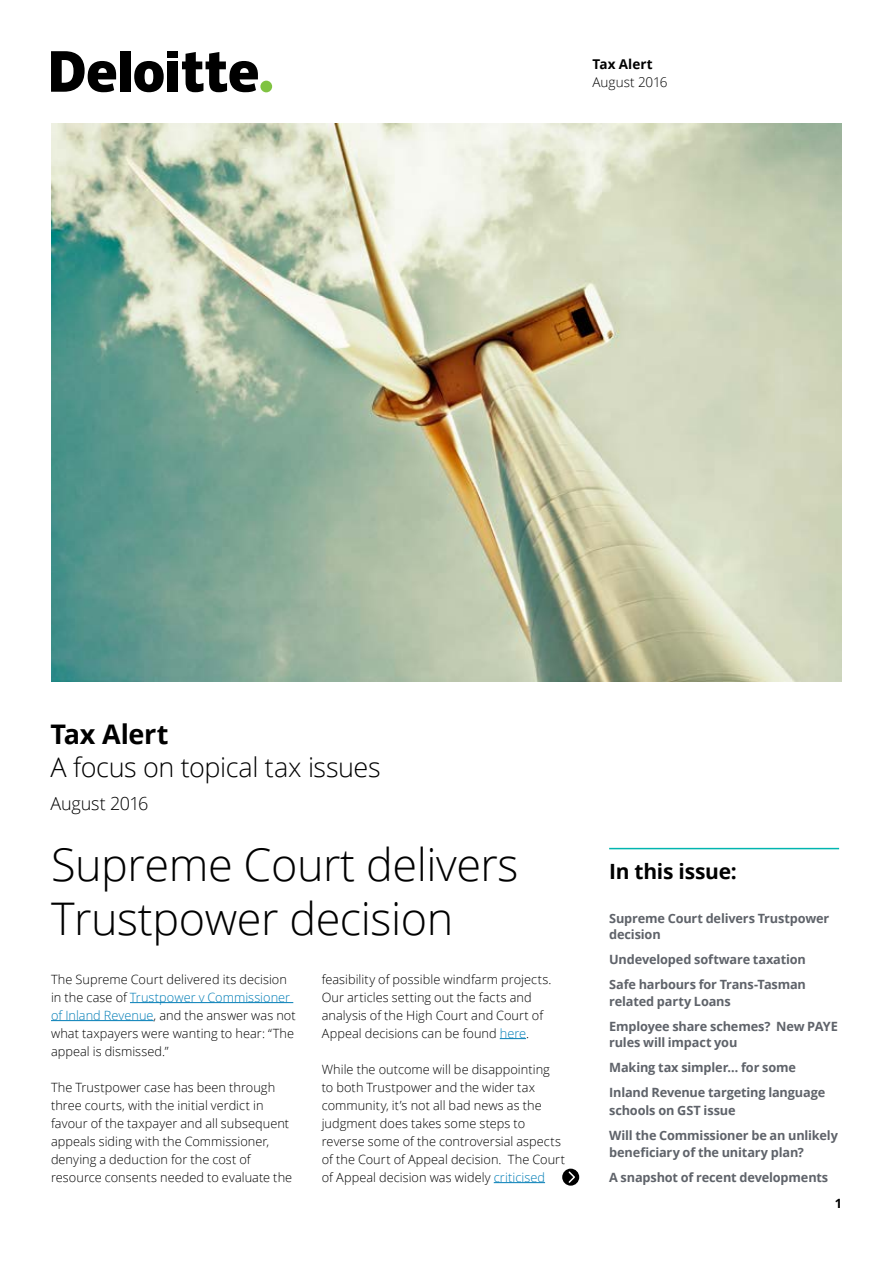
<style>
.page{position:relative;width:893px;height:1263px;background:#fff}
.page>*{position:absolute;margin:0;border:0;box-sizing:border-box;transform-origin:0 0}
.t1{font:300 45px/54px "Open Sans";letter-spacing:-.01em;color:#000}
.t2{font:300 27px "Open Sans";letter-spacing:-.015em;color:#000}
.t3{font:700 27px "Open Sans";letter-spacing:-.01em;color:#000}
.t4{font:700 21px "Open Sans";letter-spacing:-.015em;color:#000}
.t5{font:300 18px "Open Sans";letter-spacing:-.02em;color:#000}
.t6{font:300 13.5px "Open Sans";letter-spacing:-.005em;color:#000}
.t7{font:700 13.5px "Open Sans";letter-spacing:.005em;color:#000}
.t8{font:300 12.75px/18px "Open Sans";letter-spacing:.005em;color:#000}
.t9{font:700 12.75px/25px "Open Sans";letter-spacing:-.01em;color:#5f636a}
.t10{font:700 12.75px "Open Sans";color:#000}
.s1{color:#007db6}
</style>
<div class="page">
<div style="left:260px;top:81px;width:12px;height:11px;background:#80c342;border-radius:50%"></div>
<div style="left:120px;top:51px;width:10px;height:41px;background:#000"></div>
<svg style="left:134px;top:61px;width:30px;height:31px"></svg>
<div style="left:168px;top:61px;width:10px;height:31px;background:#000"></div>
<div style="left:168px;top:51px;width:10px;height:7px;background:#000"></div>
<svg style="left:182px;top:52px;width:76px;height:40px"></svg>
<svg style="left:51px;top:51px;width:65px;height:41px"></svg>
<img style="left:51px;top:123px;width:791px;height:558px">
<svg style="left:562px;top:1169px;width:17px;height:17px"></svg>
<svg style="left:567px;top:1170px;width:9px;height:14px"></svg>
<hr style="left:609px;top:848px;width:230px;height:1px;background:#00b5af">
<hr style="left:130px;top:1002px;width:163px;height:1px;background:#007db6">
<hr style="left:51px;top:1020px;width:103px;height:1px;background:#007db6">
<svg style="left:500px;top:1038px;width:26px;height:1px"></svg>
<hr style="left:494px;top:1182px;width:51px;height:1px;background:#007db6">
<p class="t7" style="left:592px;top:55px;width:62px">Tax Alert</p>
<p class="t6" style="left:592px;top:73px;width:77px">August 2016</p>
<h2 class="t3" style="left:51px;top:715px;width:119px">Tax Alert</h2>
<h2 class="t2" style="left:51px;top:749px;width:332px">A focus on topical tax issues</h2>
<h3 class="t5" style="left:51px;top:791px;width:99px">August 2016</h3>
<h1 class="t1" style="left:51px;top:836px;width:469px">Supreme Court delivers<br>Trustpower decision</h1>
<p class="t8" style="left:51px;top:970px;width:246px">The Supreme Court delivered its decision in the case of <span class="s1">Trustpower v Commissioner of Inland Revenue</span>, and the answer was not what taxpayers were wanting to hear: “The appeal is dismissed.”</p>
<p class="t8" style="left:51px;top:1078px;width:243px">The Trustpower case has been through three courts, with the initial verdict in favour of the taxpayer and all subsequent appeals siding with the Commissioner, denying a deduction for the cost of resource consents needed to evaluate the</p>
<p class="t8" style="left:322px;top:970px;width:231px">feasibility of possible windfarm projects.<br>Our articles setting out the facts and analysis of the High Court and Court of Appeal decisions can be found <span class="s1">here</span>.</p>
<p class="t8" style="left:322px;top:1060px;width:245px">While the outcome will be disappointing<br>to both Trustpower and the wider tax community, it’s not all bad news as the judgment does takes some steps to reverse some of the controversial aspects of the Court of Appeal decision. The Court of Appeal decision was widely <span class="s1">criticised</span></p>
<h3 class="t4" style="left:609px;top:857px;width:129px">In this issue:</h3>
<p class="t9" style="left:609px;top:909px;width:222px;line-height:16.5px">Supreme Court delivers Trustpower decision</p>
<p class="t9" style="left:609px;top:947px;width:198px">Undeveloped software taxation<br>Safe harbours for Trans-Tasman</p>
<p class="t9" style="left:609px;top:988px;width:230px">related party Loans<br>Employee share schemes? New PAYE</p>
<p class="t9" style="left:609px;top:1030px;width:218px">rules will impact you<br>Making tax simpler… for some<br>Inland Revenue targeting language</p>
<p class="t9" style="left:609px;top:1098px;width:230px">schools on GST issue<br>Will the Commissioner be an unlikely</p>
<p class="t9" style="left:609px;top:1139px;width:221px">beneficiary of the unitary plan?<br>A snapshot of recent developments</p>
<p class="t10" style="left:835px;top:1195px;width:9px">1</p>
</div>
